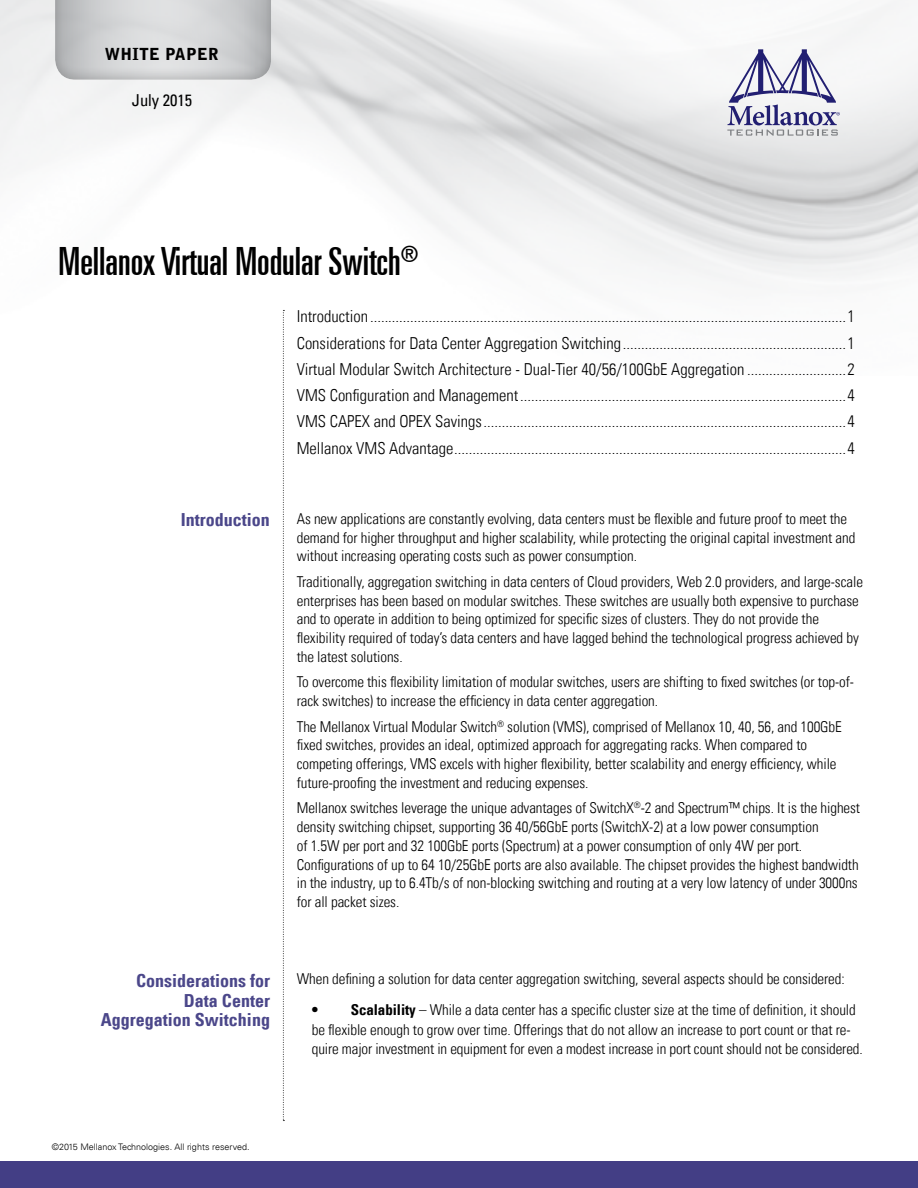
<style>
.page{position:relative;width:918px;height:1188px;background:#fff}
.page>*{position:absolute;margin:0;border:0;box-sizing:border-box;transform-origin:0 0}
.t1{font:ultra-condensed 39px "Univers LT";color:#000}
.t2{font:700 condensed 18px/19.5px "Univers LT";color:#4b478a;text-align:right}
.t3{font:300 condensed 16.5px/26.2px "Univers LT";color:#000;text-align:justify}
.t4{font:900 16.5px "Bell Gothic Std";letter-spacing:.02em;color:#000}
.t5{font:condensed 16.5px "Univers LT";color:#000}
.t6{font:300 condensed 15px/18.8px "Univers LT";letter-spacing:-.005em;color:#000}
.t7{font:300 9px "Univers LT";color:#000}
.s1{font-weight:700}
</style>
<div class="page">
<svg style="left:727px;top:49px;width:113px;height:87px"></svg>
<div style="left:42px;top:0;width:243px;height:81px;background:#000;opacity:.25"></div>
<svg style="left:283px;top:310px;width:1px;height:811px"></svg>
<div style="left:0;top:1162px;width:918px;height:26px;background:#433e85"></div>
<p class="t4" style="left:105px;top:44px;width:116px">WHITE PAPER</p>
<p class="t5" style="left:132px;top:90px;width:62px">July 2015</p>
<h1 class="t1" style="left:59px;top:239px;width:361px">Mellanox Virtual Modular Switch<sup>®</sup></h1>
<p class="t2" style="left:181px;top:510px;width:91px">Introduction</p>
<p class="t2" style="left:101px;top:971px;width:171px">Considerations for<br>Data Center<br>Aggregation Switching</p>
<p class="t3" style="left:297px;top:303px;width:559px">Introduction..................................................................................................................................1<br>Considerations for Data Center Aggregation Switching.............................................................1<br>Virtual Modular Switch Architecture - Dual-Tier 40/56/100GbE Aggregation ...........................2<br>VMS Configuration and Management.........................................................................................4<br>VMS CAPEX and OPEX Savings...................................................................................................4<br>Mellanox VMS Advantage...........................................................................................................4</p>
<p class="t6" style="left:297px;top:509px;width:560px">As new applications are constantly evolving, data centers must be flexible and future proof to meet the demand for higher throughput and higher scalability, while protecting the original capital investment and without increasing operating costs such as power consumption.</p>
<p class="t6" style="left:297px;top:572px;width:568px">Traditionally, aggregation switching in data centers of Cloud providers, Web 2.0 providers, and large-scale enterprises has been based on modular switches. These switches are usually both expensive to purchase and to operate in addition to being optimized for specific sizes of clusters. They do not provide the flexibility required of today’s data centers and have lagged behind the technological progress achieved by the latest solutions.</p>
<p class="t6" style="left:297px;top:673px;width:559px">To overcome this flexibility limitation of modular switches, users are shifting to fixed switches (or top-of&shy;rack switches) to increase the efficiency in data center aggregation.</p>
<p class="t6" style="left:297px;top:717px;width:547px">The Mellanox Virtual Modular Switch<sup>®</sup> solution (VMS), comprised of Mellanox 10, 40, 56, and 100GbE fixed switches, provides an ideal, optimized approach for aggregating racks. When compared to competing offerings, VMS excels with higher flexibility, better scalability and energy efficiency, while future-proofing the investment and reducing expenses.</p>
<p class="t6" style="left:297px;top:799px;width:565px">Mellanox switches leverage the unique advantages of SwitchX<sup>®</sup>-2 and Spectrum™ chips. It is the highest density switching chipset, supporting 36 40/56GbE ports (SwitchX-2) at a low power consumption<br>of 1.5W per port and 32 100GbE ports (Spectrum) at a power consumption of only 4W per port.<br>Configurations of up to 64 10/25GbE ports are also available. The chipset provides the highest bandwidth in the industry, up to 6.4Tb/s of non-blocking switching and routing at a very low latency of under 3000ns for all packet sizes.</p>
<p class="t6" style="left:297px;top:969px;width:550px">When defining a solution for data center aggregation switching, several aspects should be considered:</p>
<p class="t6" style="left:312px;top:1000px;width:552px;line-height:19.5px"><span class="s1">• Scalability</span> – While a data center has a specific cluster size at the time of definition, it should be flexible enough to grow over time. Offerings that do not allow an increase to port count or that re&shy;quire major investment in equipment for even a modest increase in port count should not be considered.</p>
<p class="t7" style="left:52px;top:1142px;width:199px">©2015 Mellanox Technologies. All rights reserved.</p>
</div>
